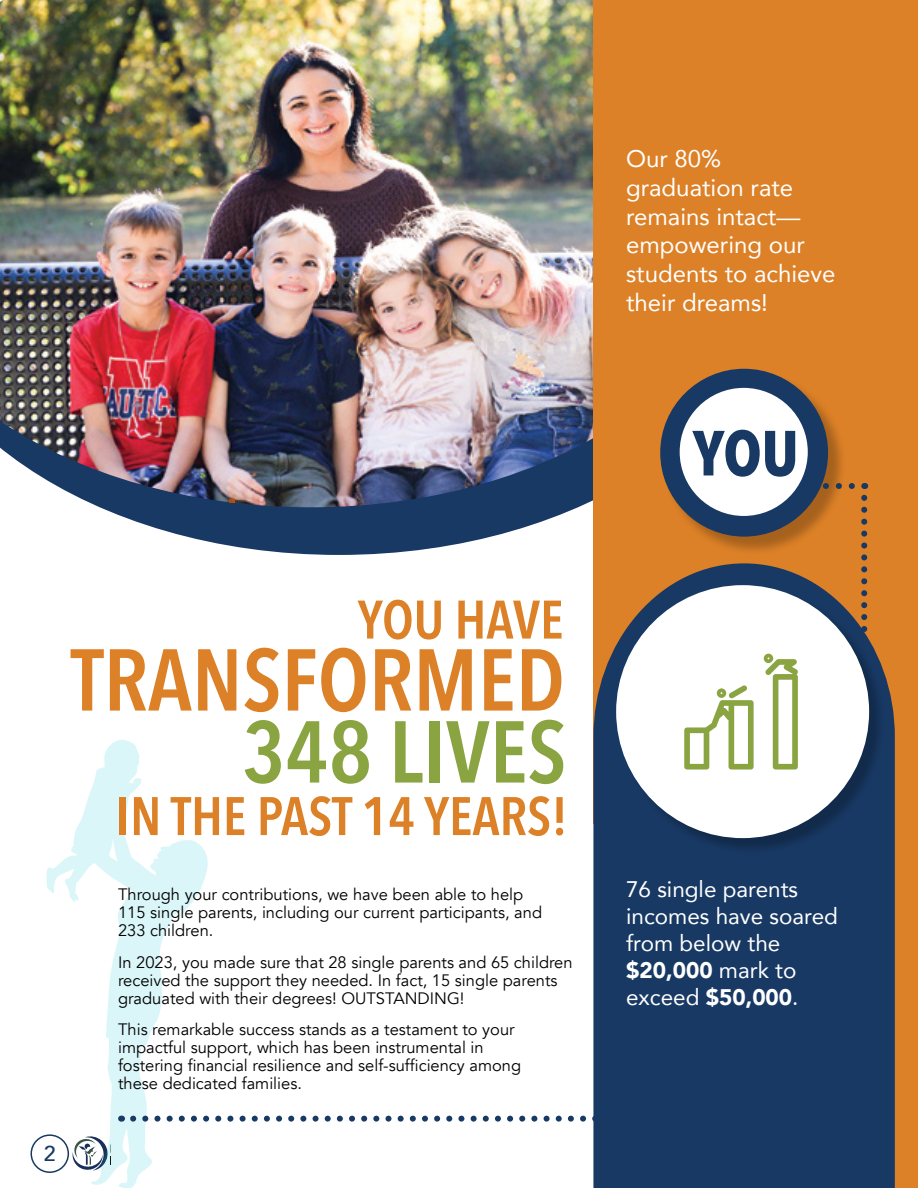
<style>
.page{position:relative;width:918px;height:1188px;background:#fff}
.page>*{position:absolute;margin:0;border:0;box-sizing:border-box;transform-origin:0 0}
.t1{font:600 86.7px "Avenir Next Condensed";color:#dc8127}
.t2{font:600 86.7px "Avenir Next Condensed";color:#8aa441}
.t3{font:700 63px "Avenir Next Condensed";color:#183964}
.t4{font:600 53.7px "Avenir Next Condensed";color:#dc8127}
.t5{font:24px/28.8px "Avenir";color:#fff}
.t6{font:22.5px/27px "Avenir";color:#fff}
.t7{font:500 21.45px "Avenir";color:#183964}
.t8{font:16.5px/18px "Avenir";color:#000}
.s1{font-weight:900}
</style>
<div class="page">
<div style="left:31px;top:1134px;width:38px;height:39px;border:2px solid #183964;border-radius:50%"></div>
<svg style="left:46px;top:740px;width:162px;height:448px"></svg>
<svg style="left:99px;top:507px;width:480px;height:48px;fill:#183964"></svg>
<img style="left:0;top:0;width:593px;height:507px">
<div style="left:835px;top:0;width:83px;height:1188px;background:#dc8127"></div>
<svg style="left:230px;top:500px;width:4px;height:3px"></svg>
<div style="left:593px;top:0;width:302px;height:824px;background:#dc8127"></div>
<div style="left:663px;top:371px;width:184px;height:185px;background:#000;opacity:.25"></div>
<div style="left:660px;top:369px;width:168px;height:168px;background:#183964;border-radius:50%"></div>
<svg style="left:678px;top:386px;width:136px;height:133px"></svg>
<svg style="left:826px;top:371px;width:43px;height:190px"></svg>
<svg style="left:593px;top:563px;width:302px;height:625px;background:#253e5f"></svg>
<div style="left:619px;top:588px;width:267px;height:267px;background:#000;opacity:.25"></div>
<div style="left:616px;top:585px;width:253px;height:253px;background:#fff;border-radius:50%"></div>
<svg style="left:684px;top:685px;width:70px;height:85px"></svg>
<svg style="left:764px;top:654px;width:34px;height:116px"></svg>
<svg style="left:133px;top:1116px;width:522px;height:6px"></svg>
<h3 class="t4" style="left:358px;top:573px;width:207px">YOU HAVE</h3>
<h1 class="t1" style="left:71px;top:605px;width:496px">TRANSFORMED</h1>
<h1 class="t2" style="left:242px;top:677px;width:326px">348 LIVES</h1>
<h3 class="t4" style="left:116px;top:770px;width:454px">IN THE PAST 14 YEARS!</h3>
<p class="t8" style="left:118px;top:886px;width:426px">Through your contributions, we have been able to help<br>115 single parents, including our current participants, and<br>233 children.</p>
<p class="t8" style="left:118px;top:953px;width:456px">In 2023, you made sure that 28 single parents and 65 children received the support they needed. In fact, 15 single parents graduated with their degrees! OUTSTANDING!</p>
<p class="t8" style="left:118px;top:1021px;width:405px">This remarkable success stands as a testament to your impactful support, which has been instrumental in fostering financial resilience and self-sufficiency among these dedicated families.</p>
<h3 class="t7" style="left:44px;top:1135px;width:13px">2</h3>
<h3 class="t5" style="left:626px;top:144px;width:211px">Our 80% graduation rate remains intact— empowering our students to achieve their dreams!</h3>
<h2 class="t3" style="left:693px;top:415px;width:107px">YOU</h2>
<h3 class="t6" style="left:626px;top:875px;width:213px">76 single parents incomes have soared from below the <span class="s1">$20,000</span> mark to exceed <span class="s1">$50,000</span>.</h3>
</div>
